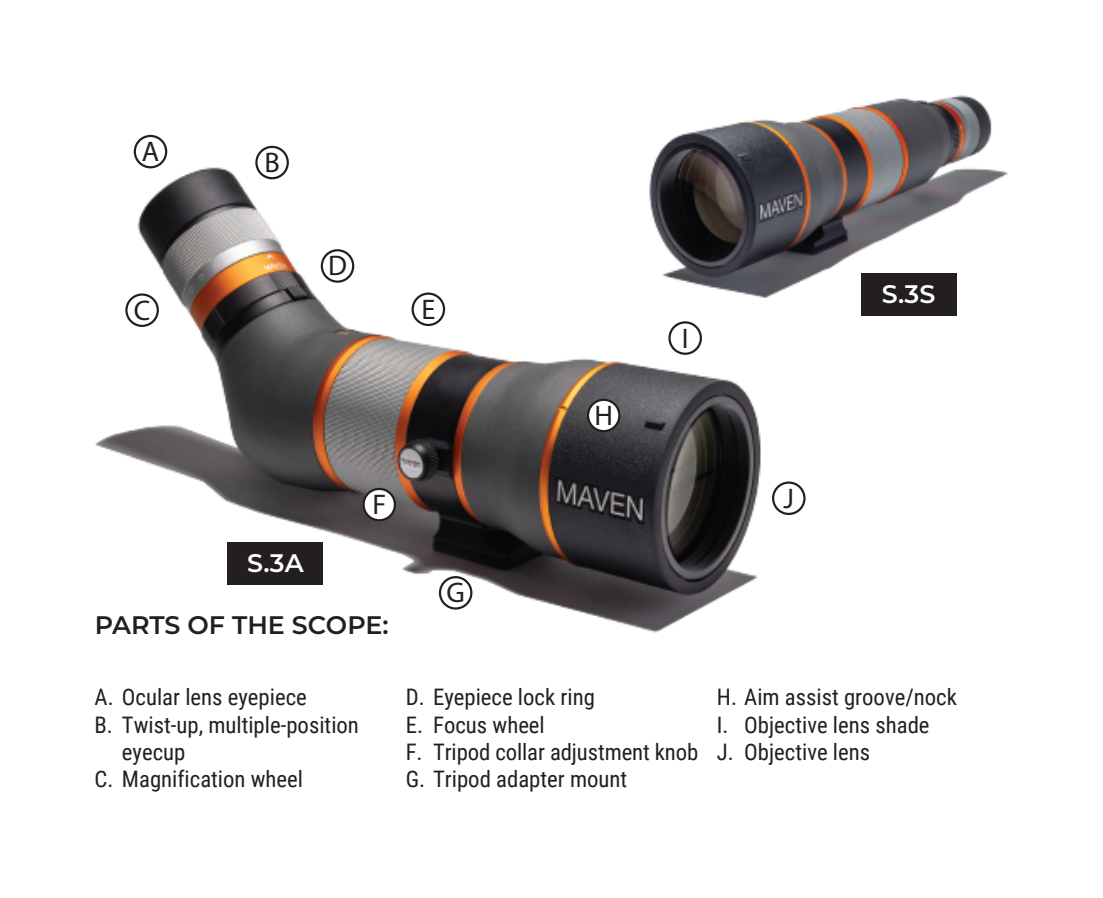
<style>
.page{position:relative;width:1103px;height:898px;background:#fff}
.page>*{position:absolute;margin:0;border:0;box-sizing:border-box;transform-origin:0 0}
.t1{font:28.35px "Myriad Pro";color:#231f20}
.t2{font:600 25.2px "Montserrat";color:#231f20}
.t3{font:600 25.2px "Montserrat";color:#fff}
.t4{font:22.75px/27.3px "Roboto Condensed";color:#231f20}
</style>
<div class="page">
<img style="left:95px;top:95px;width:913px;height:538px">
<div style="left:135px;top:136px;width:31px;height:31px;background:#fff;border-radius:50%"></div>
<div style="left:134px;top:135px;width:33px;height:33px;border:2px solid #231f20;border-radius:50%"></div>
<div style="left:256px;top:147px;width:32px;height:31px;background:#fff;border-radius:50%"></div>
<div style="left:255px;top:146px;width:34px;height:33px;border:2px solid #231f20;border-radius:50%"></div>
<div style="left:126px;top:294px;width:32px;height:32px;background:#fff;border-radius:50%"></div>
<div style="left:125px;top:293px;width:34px;height:34px;border:2px solid #231f20;border-radius:50%"></div>
<div style="left:413px;top:294px;width:31px;height:31px;background:#fff;border-radius:50%"></div>
<div style="left:411px;top:292px;width:34px;height:34px;border:2px solid #231f20;border-radius:50%"></div>
<div style="left:773px;top:482px;width:31px;height:32px;background:#fff;border-radius:50%"></div>
<div style="left:772px;top:481px;width:33px;height:34px;border:2px solid #231f20;border-radius:50%"></div>
<div style="left:440px;top:577px;width:31px;height:31px;background:#fff;border-radius:50%"></div>
<div style="left:439px;top:576px;width:33px;height:33px;border:2px solid #231f20;border-radius:50%"></div>
<div style="left:363px;top:489px;width:32px;height:31px;background:#fff;border-radius:50%"></div>
<div style="left:362px;top:488px;width:34px;height:33px;border:2px solid #231f20;border-radius:50%"></div>
<div style="left:588px;top:400px;width:31px;height:31px;background:#fff;border-radius:50%"></div>
<div style="left:587px;top:399px;width:33px;height:33px;border:2px solid #231f20;border-radius:50%"></div>
<div style="left:669px;top:322px;width:32px;height:32px;background:#fff;border-radius:50%"></div>
<div style="left:668px;top:321px;width:34px;height:34px;border:2px solid #231f20;border-radius:50%"></div>
<div style="left:322px;top:250px;width:31px;height:32px;background:#fff;border-radius:50%"></div>
<div style="left:321px;top:249px;width:33px;height:34px;border:2px solid #231f20;border-radius:50%"></div>
<div style="left:228px;top:542px;width:95px;height:43px;background:#231f20"></div>
<div style="left:861px;top:273px;width:95px;height:42px;background:#231f20"></div>
<p class="t1" style="left:142px;top:134px;width:19px">A</p>
<p class="t1" style="left:264px;top:145px;width:17px">B</p>
<p class="t1" style="left:328px;top:248px;width:20px">D</p>
<p class="t1" style="left:134px;top:293px;width:18px">C</p>
<p class="t1" style="left:421px;top:292px;width:15px">E</p>
<p class="t3" style="left:247px;top:545px;width:58px">S.3A</p>
<p class="t1" style="left:372px;top:487px;width:15px">F</p>
<p class="t2" style="left:95px;top:607px;width:295px">PARTS OF THE SCOPE:</p>
<p class="t1" style="left:446px;top:575px;width:20px">G</p>
<p class="t1" style="left:594px;top:398px;width:20px">H</p>
<p class="t1" style="left:681px;top:320px;width:8px">I</p>
<p class="t1" style="left:783px;top:481px;width:12px">J</p>
<p class="t3" style="left:881px;top:276px;width:55px">S.3S</p>
<p class="t4" style="left:95px;top:683px;width:214px">A. Ocular lens eyepiece</p>
<p class="t4" style="left:95px;top:710px;width:266px">B. Twist-up, multiple-position</p>
<p class="t4" style="left:122px;top:737px;width:65px">eyecup</p>
<p class="t4" style="left:95px;top:765px;width:210px">C. Magnification wheel</p>
<p class="t4" style="left:406px;top:683px;width:294px">D. Eyepiece lock ring<br>E. Focus wheel<br>F. Tripod collar adjustment knob<br>G. Tripod adapter mount</p>
<p class="t4" style="left:717px;top:683px;width:242px">H. Aim assist groove/nock<br>I. Objective lens shade<br>J. Objective lens</p>
</div>
